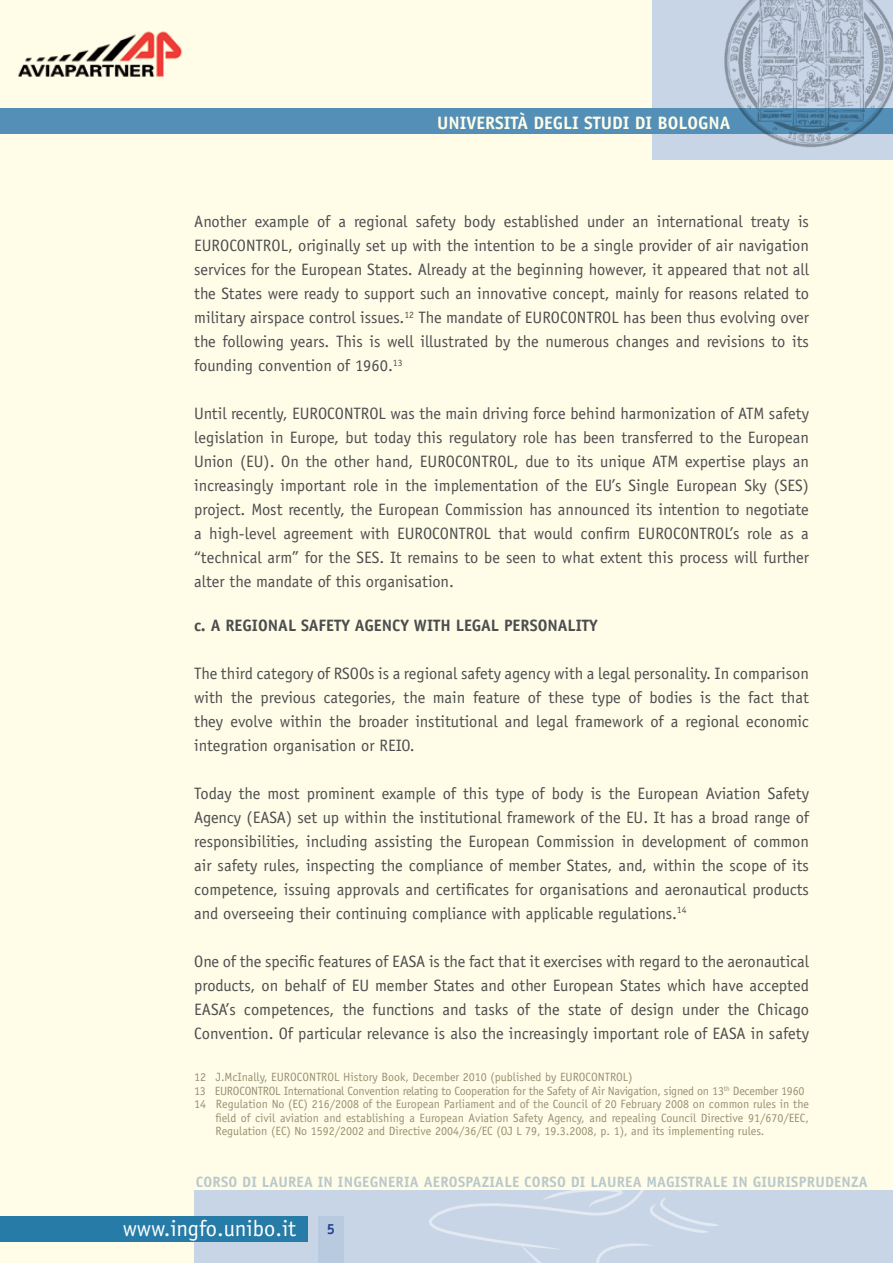
<style>
.page{position:relative;width:893px;height:1263px;background:#fffde8}
.page>*{position:absolute;margin:0;border:0;box-sizing:border-box;transform-origin:0 0}
.t1{font:22.5px "Officina Sans Std";color:#fff}
.t2{font:700 18px "Officina Sans Std";color:#fffde8}
.t3{font:16.5px/24px "Officina Sans Std";color:#4d4d4f;text-align:justify}
.t4{font:700 16.5px "Officina Sans Std";color:#4d4d4f}
.t5{font:700 15px "Officina Sans Std";letter-spacing:.015em;color:#b8cae0}
.t6{font:700 14.7px "Officina Sans Std";color:#25408f}
.t7{font:12px "Officina Sans Std";color:#959273}
.t8{font:12px "Officina Sans Std";letter-spacing:-.02em;color:#959273}
</style>
<div class="page">
<div style="left:194px;top:1191px;width:699px;height:72px;background:#c8d5e6"></div>
<svg style="left:428px;top:1180px;width:292px;height:83px"></svg>
<div style="left:652px;top:0;width:241px;height:159px;background:#c8d5e6"></div>
<div style="left:0;top:1216px;width:307px;height:26px;background:#277ca7"></div>
<div style="left:318px;top:1216px;width:25px;height:47px;background:#b8cae0"></div>
<div style="left:0;top:108px;width:893px;height:26px;background:#538fb7"></div>
<img style="left:724px;top:0;width:169px;height:148px">
<img style="left:18px;top:31px;width:165px;height:46px">
<p class="t2" style="left:437px;top:111px;width:295px">UNIVERSITÀ DEGLI STUDI DI BOLOGNA</p>
<p class="t3" style="left:194px;top:210px;width:616px">Another example of a regional safety body established under an international treaty is EUROCONTROL, originally set up with the intention to be a single provider of air navigation services for the European States. Already at the beginning however, it appeared that not all the States were ready to support such an innovative concept, mainly for reasons related to military airspace control issues.<sup>12</sup> The mandate of EUROCONTROL has been thus evolving over the following years. This is well illustrated by the numerous changes and revisions to its founding convention of 1960.<sup>13</sup></p>
<p class="t3" style="left:194px;top:402px;width:616px">Until recently, EUROCONTROL was the main driving force behind harmonization of ATM safety legislation in Europe, but today this regulatory role has been transferred to the European Union (EU). On the other hand, EUROCONTROL, due to its unique ATM expertise plays an increasingly important role in the implementation of the EU’s Single European Sky (SES) project. Most recently, the European Commission has announced its intention to negotiate a high-level agreement with EUROCONTROL that would confirm EUROCONTROL’s role as a “technical arm” for the SES. It remains to be seen to what extent this process will further alter the mandate of this organisation.</p>
<p class="t4" style="left:194px;top:615px;width:41px">C. A REGIONAL</p>
<p class="t4" style="left:301px;top:615px;width:10px">SAFET</p>
<p class="t4" style="left:341px;top:615px;width:24px">Y AGENC</p>
<p class="t4" style="left:400px;top:615px;width:24px">Y WITH</p>
<p class="t4" style="left:456px;top:615px;width:10px">LEGAL</p>
<p class="t4" style="left:504px;top:615px;width:10px">PERSONALIT</p>
<p class="t4" style="left:589px;top:615px;width:10px">Y</p>
<p class="t3" style="left:194px;top:661px;width:616px">The third category of RSOOs is a regional safety agency with a legal personality. In comparison with the previous categories, the main feature of these type of bodies is the fact that they evolve within the broader institutional and legal framework of a regional economic integration organisation or REIO.</p>
<p class="t3" style="left:194px;top:781px;width:616px">Today the most prominent example of this type of body is the European Aviation Safety Agency (EASA) set up within the institutional framework of the EU. It has a broad range of responsibilities, including assisting the European Commission in development of common air safety rules, inspecting the compliance of member States, and, within the scope of its competence, issuing approvals and certificates for organisations and aeronautical products and overseeing their continuing compliance with applicable regulations.<sup>14</sup></p>
<p class="t3" style="left:194px;top:949px;width:616px">One of the specific features of EASA is the fact that it exercises with regard to the aeronautical products, on behalf of EU member States and other European States which have accepted EASA’s competences, the functions and tasks of the state of design under the Chicago Convention. Of particular relevance is also the increasingly important role of EASA in safety</p>
<p class="t7" style="left:194px;top:1070px;width:440px">12 J.McInally, EUROCONTROL History Book, December 2010 (published by EUROCONTROL)</p>
<p class="t8" style="left:194px;top:1084px;width:612px">13 EUROCONTROL International Convention relating to Cooperation for the Safety of Air Navigation, signed on 13<sup>th</sup> December 1960</p>
<p class="t7" style="left:194px;top:1097px;width:616px">14 Regulation No (EC) 216/2008 of the European Parliament and of the Council of 20 February 2008 on common rules in the</p>
<p class="t7" style="left:215px;top:1111px;width:595px">field of civil aviation and establishing a European Aviation Safety Agency, and repealing Council Directive 91/670/EEC,</p>
<p class="t7" style="left:215px;top:1124px;width:550px">Regulation (EC) No 1592/2002 and Directive 2004/36/EC (OJ L 79, 19.3.2008, p. 1), and its implementing rules.</p>
<p class="t5" style="left:196px;top:1172px;width:674px">CORSO DI LAUREA IN INGEGNERIA AEROSPAZIALE CORSO DI LAUREA MAGISTRALE IN GIURISPRUDENZA</p>
<p class="t6" style="left:327px;top:1220px;width:10px">5</p>
<h1 class="t1" style="left:123px;top:1215px;width:175px">www.ingfo.unibo.it</h1>
</div>
